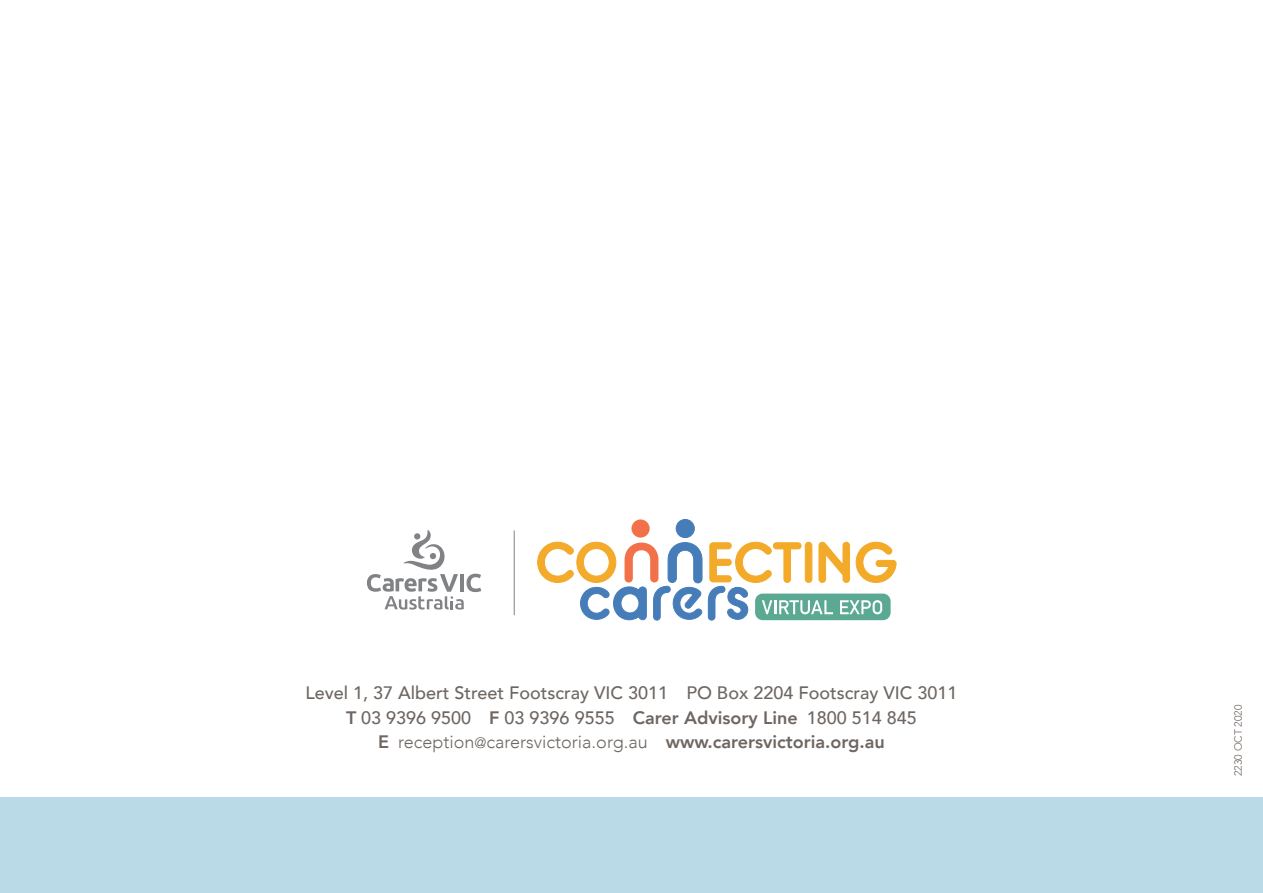
<style>
.page{position:relative;width:1263px;height:893px;background:#fff}
.page>*{position:absolute;margin:0;border:0;box-sizing:border-box;transform-origin:0 0}
.t1{font:500 18px/25.5px "Avenir";color:#6e6661;text-align:center}
.t2{font:300 18px "Avenir";color:#6e6661}
.t3{font:300 10.5px "Avenir";color:#6e6661}
.s1{font-weight:800}
.s2{font-size:15px}
</style>
<div class="page">
<div style="left:631px;top:519px;width:19px;height:19px;background:#f27149;border-radius:50%"></div>
<div style="left:676px;top:519px;width:18px;height:19px;background:#467db9;border-radius:50%"></div>
<div style="left:676px;top:519px;width:19px;height:19px;border:1px solid #467db9;border-radius:50%"></div>
<svg style="left:537px;top:542px;width:359px;height:79px"></svg>
<svg style="left:367px;top:530px;width:114px;height:80px"></svg>
<hr style="left:514px;top:530px;width:1px;height:85px;background:#808285">
<div style="left:0;top:797px;width:1263px;height:96px;background:#bbdae8"></div>
<p class="t1" style="left:305px;top:679px;width:653px">Level 1, 37 Albert Street Footscray VIC 3011 PO Box 2204 Footscray VIC 3011<br><span class="s1">T</span> 03 9396 9500 <span class="s1">F</span> 03 9396 9555 <span class="s1">Carer Advisory Line</span> 1800 514 845</p>
<p class="t2" style="left:378px;top:731px;width:508px"><span class="s1">E</span> reception<span class="s2">@</span>carersvictoria.org.au <span class="s1">www.carersvictoria.org.au</span></p>
<p class="t3" style="left:1232px;top:776px;width:73px;rotate:-90deg">2230 OCT 2020</p>
</div>
